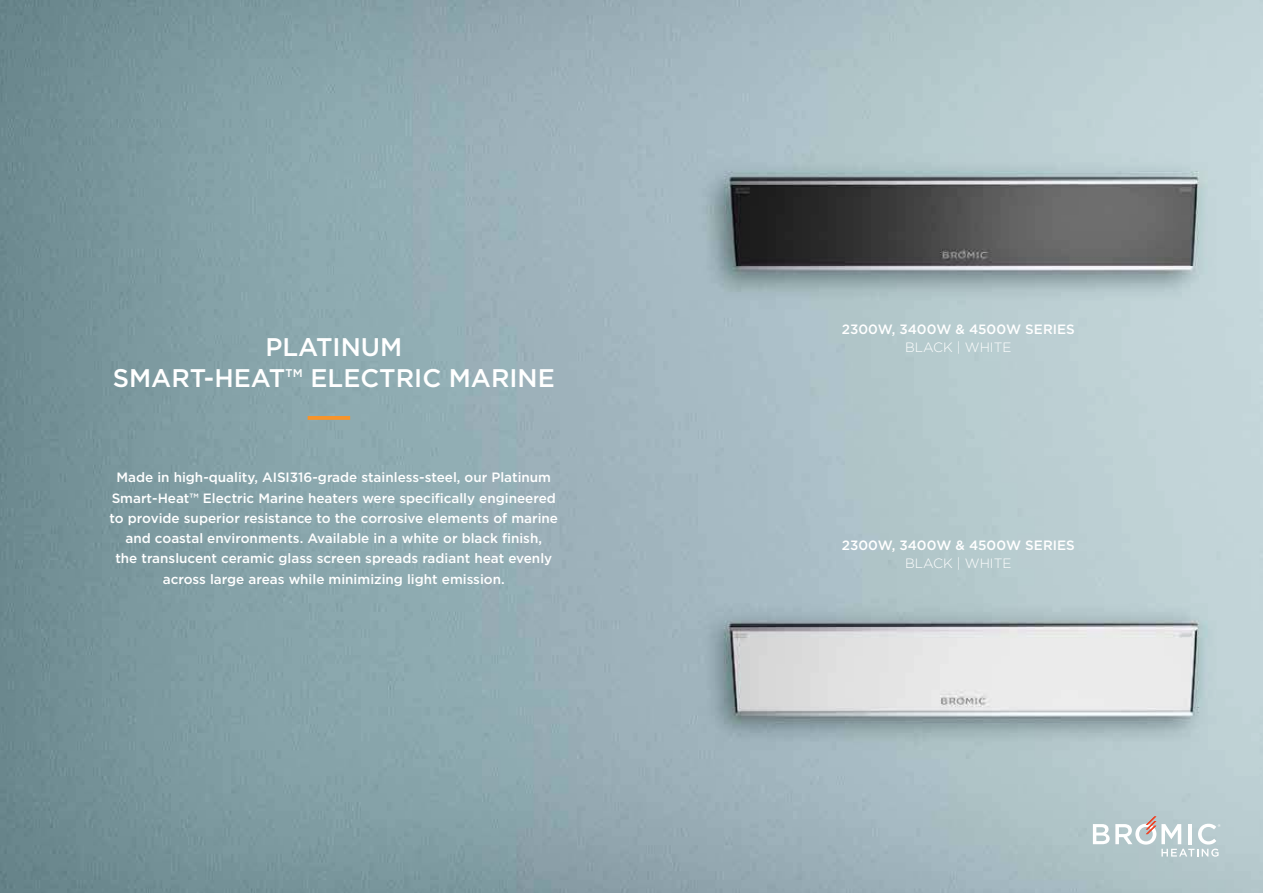
<style>
.page{position:relative;width:1263px;height:893px;background:#fff}
.page>*{position:absolute;margin:0;border:0;box-sizing:border-box;transform-origin:0 0}
.t1{font:500 25.5px/30.6px "Gotham";color:#fff;text-align:center}
.t2{font:500 13.5px/20.2px "Gotham";color:#fff;text-align:center}
.t3{font:300 13.5px "Gotham";color:#fff}
</style>
<div class="page">
<img style="left:0;top:0;width:1263px;height:893px">
<svg style="left:308px;top:416px;width:42px;height:4px"></svg>
<svg style="left:1093px;top:816px;width:127px;height:41px"></svg>
<h1 class="t1" style="left:113px;top:333px;width:443px">PLATINUM<br>SMART-HEAT™ ELECTRIC MARINE</h1>
<p class="t2" style="left:110px;top:468px;width:450px">Made in high-quality, AISI316-grade stainless-steel, our Platinum Smart-Heat™ Electric Marine heaters were specifically engineered to provide superior resistance to the corrosive elements of marine and coastal environments. Available in a white or black finish,<br>the translucent ceramic glass screen spreads radiant heat evenly across large areas while minimizing light emission.</p>
<p class="t2" style="left:842px;top:320px;width:234px">2300W, 3400W &amp; 4500W SERIES</p>
<p class="t3" style="left:905px;top:341px;width:108px">BLACK | WHITE</p>
<p class="t2" style="left:842px;top:535px;width:234px">2300W, 3400W &amp; 4500W SERIES</p>
<p class="t3" style="left:905px;top:557px;width:108px">BLACK | WHITE</p>
</div>
